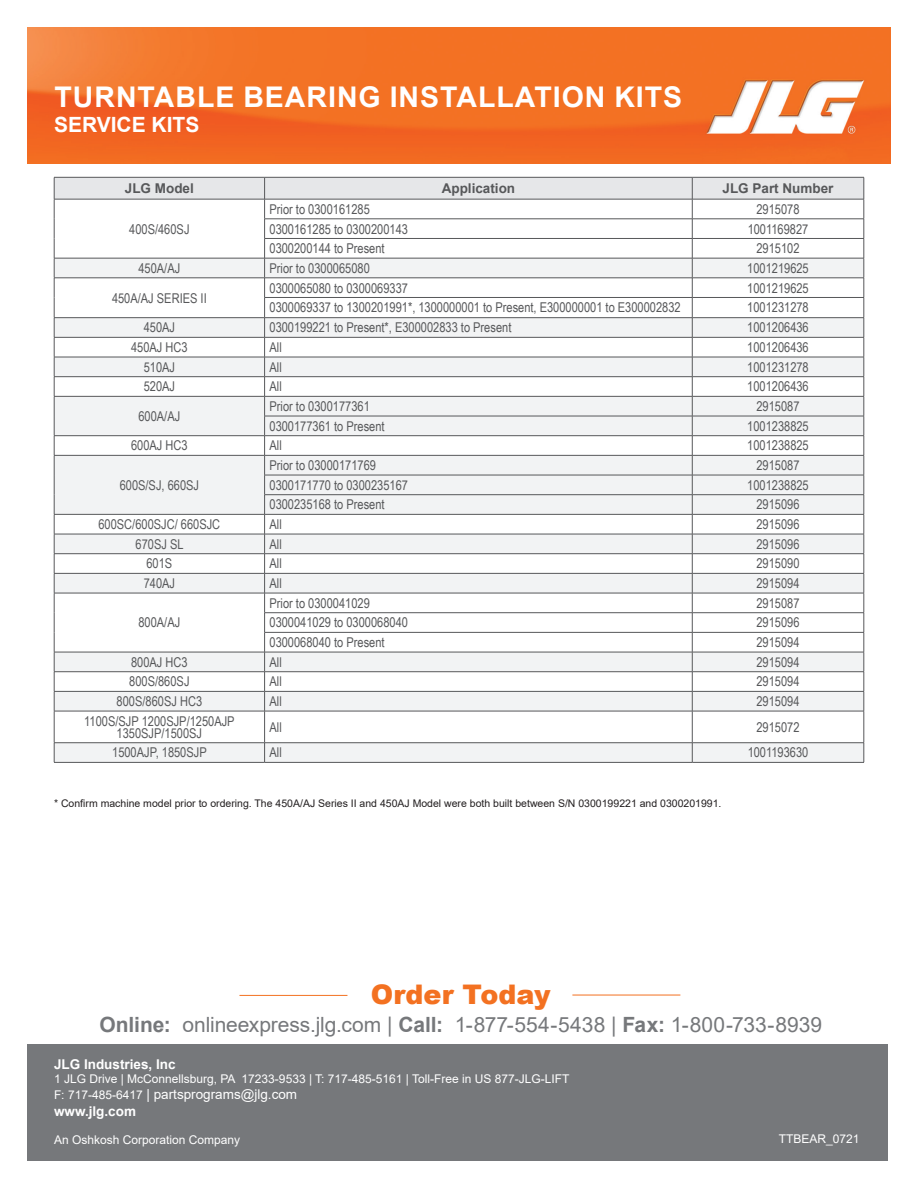
<style>
.page{position:relative;width:918px;height:1188px;background:#fff}
.page>*{position:absolute;margin:0;border:0;box-sizing:border-box;transform-origin:0 0}
.t1{font:700 28.5px "Arial";letter-spacing:.035em;color:#fff}
.jlg-COLOR_text{font:900 27px "Arial";color:#f37121}
.jlg-COLOR_text-2{font:21px "Arial";letter-spacing:-.005em;color:#76787b}
.t2{font:700 21px "Arial";color:#fff}
.t3{font:13.5px/12px "Arial Narrow";color:#57585a;text-align:center}
.t4{font:13.5px "Arial Narrow";color:#58595b}
.t5{font:13.5px "Arial";color:#fff}
.t6{font:700 13.5px "Arial";color:#57585a}
.t7{font:700 13.5px "Arial";color:#fff}
.t8{font:12px "Arial";color:#fff}
.t9{font:10.5px "Arial";color:#231f20}
.s1{font-weight:700}
.s2{font-size:12px}
</style>
<div class="page">
<svg style="left:55px;top:712px;width:809px;height:50px"></svg>
<hr style="left:54px;top:711px;width:211px;height:1px;background:#57585a">
<hr style="left:54px;top:711px;width:1px;height:32px;background:#57585a">
<hr style="left:265px;top:711px;width:427px;height:1px;background:#57585a">
<hr style="left:264px;top:711px;width:1px;height:32px;background:#57585a">
<hr style="left:692px;top:711px;width:172px;height:1px;background:#57585a">
<hr style="left:692px;top:711px;width:1px;height:32px;background:#57585a">
<hr style="left:864px;top:711px;width:1px;height:32px;background:#57585a">
<hr style="left:54px;top:742px;width:211px;height:1px;background:#57585a">
<svg style="left:54px;top:743px;width:1px;height:19px"></svg>
<hr style="left:265px;top:742px;width:427px;height:1px;background:#57585a">
<svg style="left:264px;top:743px;width:1px;height:19px"></svg>
<hr style="left:692px;top:742px;width:172px;height:1px;background:#57585a">
<svg style="left:692px;top:743px;width:1px;height:19px"></svg>
<svg style="left:864px;top:743px;width:1px;height:19px"></svg>
<hr style="left:54px;top:762px;width:211px;height:1px;background:#57585a">
<hr style="left:265px;top:762px;width:427px;height:1px;background:#57585a">
<hr style="left:692px;top:762px;width:172px;height:1px;background:#57585a">
<svg style="left:54px;top:177px;width:811px;height:534px"></svg>
<hr style="left:54px;top:199px;width:211px;height:1px;background:#57585a">
<hr style="left:265px;top:199px;width:427px;height:1px;background:#57585a">
<hr style="left:692px;top:199px;width:172px;height:1px;background:#57585a">
<img style="left:27px;top:27px;width:864px;height:136px">
<hr style="left:572px;top:995px;width:108px;height:1px;background:#f37121">
<hr style="left:239px;top:995px;width:108px;height:1px;background:#f37121">
<div style="left:27px;top:1044px;width:861px;height:117px;background:#76787b"></div>
<p class="t1" style="left:55px;top:77px;width:629px">TURNTABLE BEARING INSTALLATION KITS</p>
<p class="t2" style="left:54px;top:110px;width:147px">SERVICE KITS</p>
<p class="t6" style="left:125px;top:179px;width:71px">JLG Model</p>
<p class="t6" style="left:442px;top:179px;width:75px">Application</p>
<p class="t6" style="left:723px;top:179px;width:113px">JLG Part Number</p>
<p class="t3" style="left:129px;top:222px;width:62px">400S/460SJ</p>
<p class="t3" style="left:270px;top:203px;width:102px">Prior to 0300161285</p>
<p class="t3" style="left:756px;top:203px;width:45px">2915078</p>
<p class="t3" style="left:270px;top:222px;width:140px">0300161285 to 0300200143</p>
<p class="t3" style="left:748px;top:222px;width:62px">1001169827</p>
<p class="t3" style="left:270px;top:242px;width:117px">0300200144 to Present</p>
<p class="t3" style="left:756px;top:242px;width:45px">2915102</p>
<p class="t3" style="left:138px;top:262px;width:43px">450A/AJ</p>
<p class="t3" style="left:270px;top:262px;width:102px">Prior to 0300065080</p>
<p class="t3" style="left:747px;top:262px;width:63px">1001219625</p>
<p class="t3" style="left:112px;top:291px;width:96px">450A/AJ SERIES II</p>
<p class="t3" style="left:270px;top:281px;width:140px">0300065080 to 0300069337</p>
<p class="t3" style="left:747px;top:281px;width:63px">1001219625</p>
<p class="t3" style="left:270px;top:301px;width:413px">0300069337 to 1300201991*, 1300000001 to Present, E300000001 to E300002832</p>
<p class="t3" style="left:747px;top:301px;width:63px">1001231278</p>
<p class="t3" style="left:144px;top:321px;width:33px">450AJ</p>
<p class="t3" style="left:270px;top:321px;width:243px">0300199221 to Present*, E300002833 to Present</p>
<p class="t3" style="left:747px;top:321px;width:63px">1001206436</p>
<p class="t4" style="left:131px;top:337px;width:58px">450AJ HC3</p>
<p class="t4" style="left:270px;top:337px;width:14px">All</p>
<p class="t4" style="left:747px;top:337px;width:63px">1001206436</p>
<p class="t3" style="left:144px;top:361px;width:33px">510AJ</p>
<p class="t3" style="left:270px;top:361px;width:14px">All</p>
<p class="t3" style="left:747px;top:361px;width:63px">1001231278</p>
<p class="t3" style="left:144px;top:380px;width:33px">520AJ</p>
<p class="t3" style="left:270px;top:380px;width:14px">All</p>
<p class="t3" style="left:747px;top:380px;width:63px">1001206436</p>
<p class="t3" style="left:138px;top:410px;width:43px">600A/AJ</p>
<p class="t3" style="left:270px;top:400px;width:102px">Prior to 0300177361</p>
<p class="t3" style="left:756px;top:400px;width:45px">2915087</p>
<p class="t3" style="left:270px;top:420px;width:117px">0300177361 to Present</p>
<p class="t3" style="left:747px;top:420px;width:63px">1001238825</p>
<p class="t3" style="left:131px;top:439px;width:58px">600AJ HC3</p>
<p class="t3" style="left:270px;top:439px;width:14px">All</p>
<p class="t3" style="left:747px;top:439px;width:63px">1001238825</p>
<p class="t3" style="left:120px;top:479px;width:81px">600S/SJ, 660SJ</p>
<p class="t3" style="left:270px;top:459px;width:108px">Prior to 03000171769</p>
<p class="t3" style="left:756px;top:459px;width:45px">2915087</p>
<p class="t3" style="left:270px;top:479px;width:140px">0300171770 to 0300235167</p>
<p class="t3" style="left:747px;top:479px;width:63px">1001238825</p>
<p class="t3" style="left:270px;top:498px;width:117px">0300235168 to Present</p>
<p class="t3" style="left:756px;top:498px;width:45px">2915096</p>
<p class="t3" style="left:98px;top:518px;width:123px">600SC/600SJC/ 660SJC</p>
<p class="t3" style="left:270px;top:518px;width:14px">All</p>
<p class="t3" style="left:756px;top:518px;width:45px">2915096</p>
<p class="t4" style="left:136px;top:534px;width:50px">670SJ SL</p>
<p class="t4" style="left:270px;top:534px;width:14px">All</p>
<p class="t4" style="left:756px;top:534px;width:45px">2915096</p>
<p class="t3" style="left:146px;top:557px;width:27px">601S</p>
<p class="t3" style="left:270px;top:557px;width:14px">All</p>
<p class="t3" style="left:756px;top:557px;width:45px">2915090</p>
<p class="t3" style="left:144px;top:577px;width:33px">740AJ</p>
<p class="t3" style="left:270px;top:577px;width:14px">All</p>
<p class="t3" style="left:756px;top:577px;width:45px">2915094</p>
<p class="t3" style="left:138px;top:616px;width:43px">800A/AJ</p>
<p class="t3" style="left:270px;top:597px;width:102px">Prior to 0300041029</p>
<p class="t3" style="left:756px;top:597px;width:45px">2915087</p>
<p class="t3" style="left:270px;top:616px;width:140px">0300041029 to 0300068040</p>
<p class="t3" style="left:756px;top:616px;width:45px">2915096</p>
<p class="t3" style="left:270px;top:636px;width:117px">0300068040 to Present</p>
<p class="t3" style="left:756px;top:636px;width:45px">2915094</p>
<p class="t3" style="left:131px;top:656px;width:58px">800AJ HC3</p>
<p class="t3" style="left:270px;top:656px;width:14px">All</p>
<p class="t3" style="left:756px;top:656px;width:45px">2915094</p>
<p class="t3" style="left:129px;top:675px;width:62px">800S/860SJ</p>
<p class="t3" style="left:270px;top:675px;width:14px">All</p>
<p class="t3" style="left:756px;top:675px;width:45px">2915094</p>
<p class="t3" style="left:117px;top:695px;width:87px">800S/860SJ HC3</p>
<p class="t3" style="left:270px;top:695px;width:14px">All</p>
<p class="t3" style="left:756px;top:695px;width:45px">2915094</p>
<p class="t3" style="left:84px;top:715px;width:152px">1100S/SJP 1200SJP/1250AJP<br>1350SJP/1500SJ</p>
<p class="t3" style="left:270px;top:721px;width:14px">All</p>
<p class="t3" style="left:756px;top:721px;width:45px">2915072</p>
<p class="t3" style="left:112px;top:746px;width:96px">1500AJP, 1850SJP</p>
<p class="t3" style="left:270px;top:746px;width:14px">All</p>
<p class="t3" style="left:748px;top:746px;width:62px">1001193630</p>
<p class="t9" style="left:54px;top:796px;width:669px">* Confirm machine model prior to ordering. The 450A/AJ Series II and 450AJ Model were both built between S/N 0300199221 and 0300201991.</p>
<p class="jlg-COLOR_text" style="left:371px;top:975px;width:181px">Order Today</p>
<p class="jlg-COLOR_text-2" style="left:99px;top:1010px;width:724px"><span class="s1">Online:</span> onlineexpress.jlg.com | <span class="s1">Call:</span> 1-877-554-5438 | <span class="s1">Fax:</span> 1-800-733-8939</p>
<p class="t7" style="left:54px;top:1055px;width:123px">JLG Industries, Inc</p>
<p class="t8" style="left:54px;top:1071px;width:517px">1 JLG Drive | McConnellsburg, PA 17233-9533 | T: 717-485-5161 | Toll-Free in US 877-JLG-LIFT</p>
<p class="t5" style="left:54px;top:1085px;width:245px"><span class="s2">F: 717-485-6417</span> | partsprograms@jlg.com</p>
<p class="t7" style="left:54px;top:1101px;width:84px">www.jlg.com</p>
<p class="t8" style="left:54px;top:1132px;width:188px">An Oshkosh Corporation Company</p>
<p class="t8" style="left:779px;top:1131px;width:82px">TTBEAR_0721</p>
</div>
